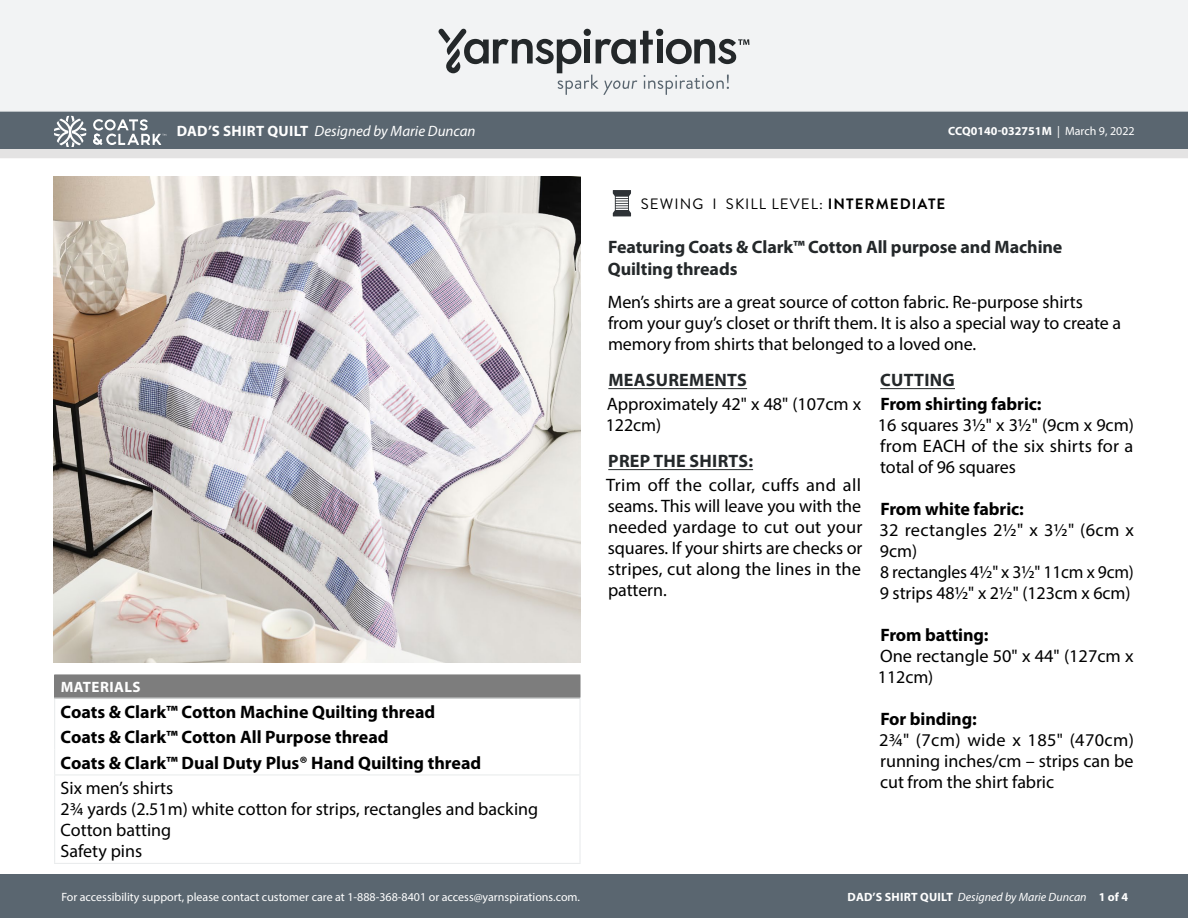
<style>
.page{position:relative;width:1188px;height:918px;background:#fff}
.page>*{position:absolute;margin:0;border:0;box-sizing:border-box;transform-origin:0 0}
.Body_-__With_auto_st{font:18px/21px "Myriad Pro";letter-spacing:-.005em;color:#000}
.Romance_Copy{font:18px/21px "Myriad Pro";letter-spacing:-.005em;color:#000}
.Materials_-_Brand{font:700 18px "Myriad Pro";color:#000}
.Material_-__Colors_i{font:18px "Myriad Pro";color:#000}
.Featuring{font:700 18px/21.6px "Myriad Pro";letter-spacing:-.005em;color:#24282a}
.Body_-__With_auto_st-2{font:700 18px "Myriad Pro";letter-spacing:-.005em;color:#000}
.Body_-_HEADERS_-_Und{font:700 18px "Myriad Pro";letter-spacing:.015em;color:#24282a}
.t1{font:italic 15px "Myriad Pro";color:#fff}
.Type_of_pattern___Sk{font:15px "Brandon Grotesque";letter-spacing:.07em;color:#000}
.Materials_-__Header{font:700 15px "Myriad Pro";letter-spacing:.03em;color:#fff}
.t2{font:12px "Myriad Pro";color:#fff}
.t3{font:italic 12px "Myriad Pro";color:#fff}
.t4{font:700 12px "Myriad Pro";color:#fff}
.s1{font-weight:700;font-style:normal}
.s2{font-weight:400}
.s3{font-weight:700}
</style>
<div class="page">
<div style="left:0;top:875px;width:1188px;height:43px;background:#5a6670"></div>
<div style="left:0;top:111px;width:1188px;height:38px;background:#5a6670"></div>
<div style="left:0;top:0;width:1188px;height:112px;background:#f2f3f4"></div>
<svg style="left:438px;top:29px;width:311px;height:66px"></svg>
<svg style="left:0;top:116px;width:1188px;height:42px"></svg>
<img style="left:54px;top:177px;width:527px;height:486px">
<hr style="left:608px;top:388px;width:139px;height:1px;background:#24282a">
<hr style="left:608px;top:469px;width:145px;height:1px;background:#24282a">
<hr style="left:880px;top:388px;width:75px;height:1px;background:#24282a">
<svg style="left:613px;top:190px;width:18px;height:26px"></svg>
<div style="left:55px;top:675px;width:525px;height:23px;background:#7d7d7d"></div>
<svg style="left:580px;top:675px;width:1px;height:23px"></svg>
<hr style="left:54px;top:698px;width:527px;height:1px;background:#eaeced">
<hr style="left:579px;top:699px;width:2px;height:25px;background:#eaeced">
<hr style="left:579px;top:724px;width:2px;height:25px;background:#eaeced">
<svg style="left:54px;top:675px;width:1px;height:99px"></svg>
<hr style="left:579px;top:749px;width:2px;height:25px;background:#eaeced">
<hr style="left:54px;top:776px;width:1px;height:87px;background:#eaeced">
<hr style="left:54px;top:863px;width:527px;height:1px;background:#eaeced">
<hr style="left:579px;top:776px;width:2px;height:87px;background:#eaeced">
<hr style="left:54px;top:774px;width:527px;height:2px;background:#eaeced">
<p class="t1" style="left:177px;top:122px;width:300px"><span class="s1">DAD’S SHIRT QUILT</span> Designed by Marie Duncan</p>
<p class="t4" style="left:948px;top:123px;width:188px">CCQ0140-032751M <span class="s2">| March 9, 2022</span></p>
<p class="Materials_-__Header" style="left:61px;top:677px;width:81px">MATERIALS</p>
<p class="Materials_-_Brand" style="left:61px;top:700px;width:376px">Coats &amp; Clark™ Cotton Machine Quilting thread</p>
<p class="Materials_-_Brand" style="left:61px;top:726px;width:330px">Coats &amp; Clark™ Cotton All Purpose thread</p>
<p class="Materials_-_Brand" style="left:61px;top:751px;width:422px">Coats &amp; Clark™ Dual Duty Plus® Hand Quilting thread</p>
<p class="Material_-__Colors_i" style="left:61px;top:777px;width:114px">Six men’s shirts</p>
<p class="Material_-__Colors_i" style="left:61px;top:798px;width:479px">2¾ yards (2.51m) white cotton for strips, rectangles and backing</p>
<p class="Material_-__Colors_i" style="left:61px;top:819px;width:112px">Cotton batting</p>
<p class="Material_-__Colors_i" style="left:61px;top:840px;width:83px">Safety pins</p>
<p class="Type_of_pattern___Sk" style="left:641px;top:193px;width:306px">SEWING I SKILL LEVEL: <span class="s3">INTERMEDIATE</span></p>
<p class="Featuring" style="left:608px;top:236px;width:456px">Featuring Coats &amp; Clark™ Cotton All purpose and Machine<br>Quilting threads</p>
<p class="Romance_Copy" style="left:608px;top:291px;width:515px">Men’s shirts are a great source of cotton fabric. Re-purpose shirts from your guy’s closet or thrift them. It is also a special way to create a memory from shirts that belonged to a loved one.</p>
<p class="Body_-_HEADERS_-_Und" style="left:608px;top:368px;width:140px">MEASUREMENTS</p>
<p class="Body_-__With_auto_st" style="left:606px;top:393px;width:257px">Approximately 42" x 48" (107cm x<br>122cm)</p>
<p class="Body_-_HEADERS_-_Und" style="left:608px;top:449px;width:146px">PREP THE SHIRTS:</p>
<p class="Body_-__With_auto_st" style="left:606px;top:474px;width:258px;text-align:justify">Trim off the collar, cuffs and all seams. This will leave you with the needed yardage to cut out your squares. If your shirts are checks or stripes, cut along the lines in the pattern.</p>
<p class="Body_-_HEADERS_-_Und" style="left:880px;top:368px;width:76px">CUTTING</p>
<p class="Body_-__With_auto_st-2" style="left:880px;top:392px;width:163px">From shirting fabric:</p>
<p class="Body_-__With_auto_st" style="left:878px;top:414px;width:258px;text-align:justify">16 squares 3½" x 3½" (9cm x 9cm) from EACH of the six shirts for a total of 96 squares</p>
<p class="Body_-__With_auto_st-2" style="left:880px;top:497px;width:145px">From white fabric:</p>
<p class="Body_-__With_auto_st" style="left:880px;top:519px;width:256px">32 rectangles 2½" x 3½" (6cm x<br>9cm)<br>8 rectangles 4½" x 3½" 11cm x 9cm)</p>
<p class="Body_-__With_auto_st" style="left:880px;top:582px;width:252px">9 strips 48½" x 2½" (123cm x 6cm)</p>
<p class="Body_-__With_auto_st-2" style="left:880px;top:623px;width:110px">From batting:</p>
<p class="Body_-__With_auto_st" style="left:878px;top:645px;width:257px">One rectangle 50" x 44" (127cm x<br>112cm)</p>
<p class="Body_-__With_auto_st-2" style="left:880px;top:707px;width:98px">For binding:</p>
<p class="Body_-__With_auto_st" style="left:879px;top:729px;width:256px;text-align:justify">2¾" (7cm) wide x 185" (470cm) running inches/cm – strips can be cut from the shirt fabric</p>
<p class="t2" style="left:61px;top:889px;width:520px">For accessibility support, please contact customer care at 1-888-368-8401 or access@yarnspirations.com.</p>
<p class="t3" style="left:848px;top:889px;width:282px"><span class="s1">DAD’S SHIRT QUILT</span> Designed by Marie Duncan <span class="s1">1 of 4</span></p>
</div>
